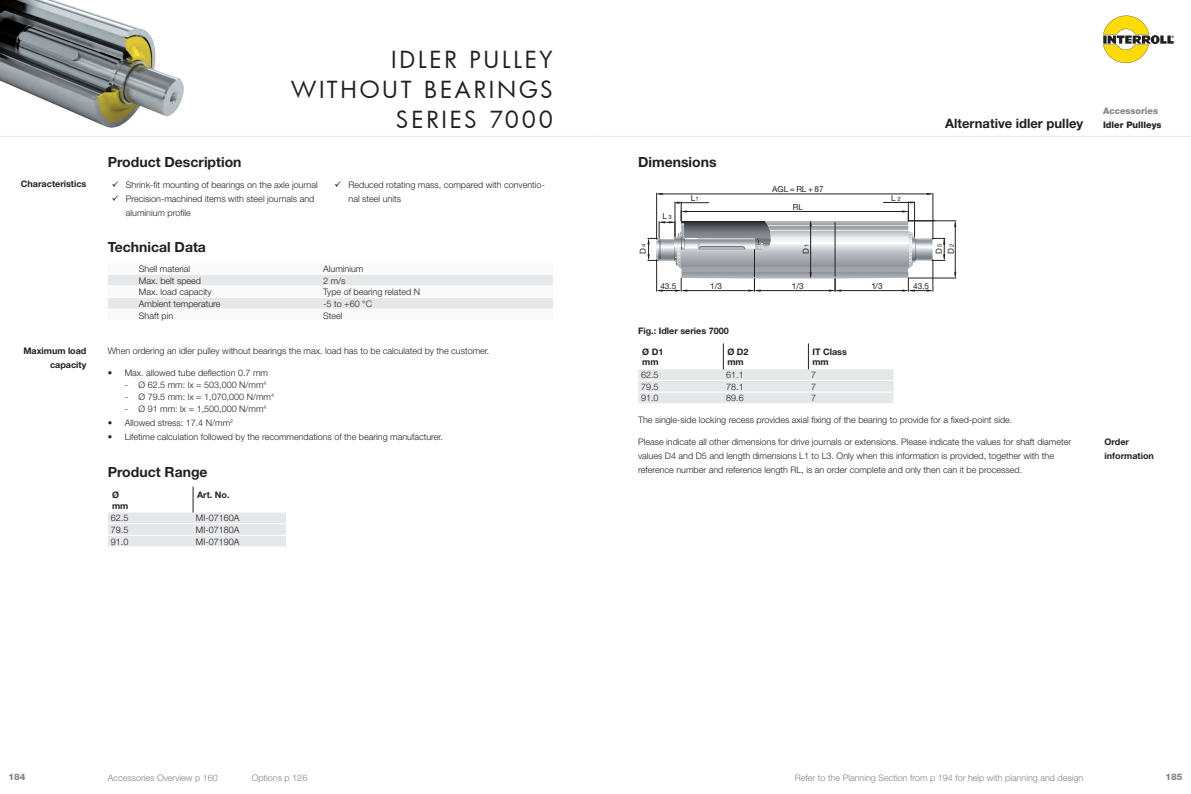
<style>
.page{position:relative;width:1191px;height:794px;background:#fff}
.page>*{position:absolute;margin:0;border:0;box-sizing:border-box;transform-origin:0 0}
.t1{font:23px/30px "Futura";letter-spacing:.12em;color:#231f20;text-align:right}
.t2{font:700 14px "Helvetica Neue";color:#231f20}
.t3{font:700 13px "Helvetica Neue";color:#231f20}
.t4{font:300 9px/14px "Helvetica Neue";color:#231f20}
.t5{font:700 9px/10.8px "Helvetica Neue";color:#231f20}
.t6{font:300 9px "Helvetica Neue";color:#808285}
.t7{font:800 9px "Helvetica Neue";color:#808285}
.t8{font:800 9px "Helvetica Neue";color:#231f20}
.t9{font:8.2px "Helvetica Neue";color:#231f20}
.s1{font-size:5.9px}
</style>
<div class="page">
<hr style="left:0;top:136px;width:595px;height:1px;background:#e6e7e9">
<hr style="left:595px;top:136px;width:596px;height:1px;background:#e6e7e9">
<svg style="left:1103px;top:16px;width:71px;height:47px"></svg>
<hr style="left:656px;top:193px;width:1px;height:46px;background:#231f20">
<hr style="left:932px;top:193px;width:1px;height:46px;background:#231f20">
<hr style="left:658px;top:194px;width:273px;height:1px;background:#231f20">
<svg style="left:656px;top:193px;width:6px;height:2px"></svg>
<svg style="left:926px;top:193px;width:7px;height:2px"></svg>
<hr style="left:908px;top:278px;width:48px;height:1px;background:#231f20">
<hr style="left:955px;top:223px;width:1px;height:53px;background:#231f20">
<svg style="left:647px;top:201px;width:298px;height:91px"></svg>
<hr style="left:908px;top:221px;width:48px;height:1px;background:#231f20">
<svg style="left:638px;top:343px;width:255px;height:60px"></svg>
<hr style="left:638px;top:380px;width:85px;height:1px;background:#fff">
<hr style="left:723px;top:380px;width:85px;height:1px;background:#fff">
<hr style="left:808px;top:380px;width:85px;height:1px;background:#fff">
<hr style="left:638px;top:391px;width:85px;height:1px;background:#fff">
<hr style="left:723px;top:391px;width:85px;height:1px;background:#fff">
<hr style="left:808px;top:391px;width:85px;height:1px;background:#fff">
<svg style="left:108px;top:275px;width:445px;height:34px"></svg>
<hr style="left:108px;top:285px;width:212px;height:1px;background:#fff">
<hr style="left:320px;top:285px;width:233px;height:1px;background:#fff">
<hr style="left:108px;top:297px;width:212px;height:1px;background:#fff">
<hr style="left:320px;top:297px;width:233px;height:1px;background:#fff">
<svg style="left:108px;top:487px;width:178px;height:59px"></svg>
<hr style="left:108px;top:523px;width:85px;height:1px;background:#fff">
<hr style="left:193px;top:523px;width:93px;height:1px;background:#fff">
<hr style="left:108px;top:535px;width:85px;height:1px;background:#fff">
<hr style="left:193px;top:535px;width:93px;height:1px;background:#fff">
<img style="left:0;top:0;width:183px;height:128px">
<p class="t5" style="left:21px;top:179px;width:67px">Characteristics</p>
<p class="t5" style="left:23px;top:343px;width:65px;line-height:14px;text-align:right">Maximum load capacity</p>
<h1 class="t1" style="left:291px;top:44px;width:263px">IDLER PULLEY<br>WI THOUT BEARI NGS<br>SERI ES 7000</h1>
<h2 class="t2" style="left:108px;top:153px;width:135px">Product Description</h2>
<p class="t4" style="left:126px;top:177px;width:193px">Shrink-fit mounting of bearings on the axle journal<br>Precision-machined items with steel journals and aluminium profile</p>
<p class="t4" style="left:348px;top:177px;width:198px">Reduced rotating mass, compared with conventio&shy;nal steel units</p>
<h2 class="t2" style="left:108px;top:239px;width:100px">Technical Data</h2>
<p class="t4" style="left:139px;top:261px;width:53px">Shell material</p>
<p class="t4" style="left:323px;top:261px;width:42px">Aluminium</p>
<p class="t4" style="left:139px;top:273px;width:64px">Max. belt speed</p>
<p class="t4" style="left:323px;top:273px;width:24px">2 m/s</p>
<p class="t4" style="left:139px;top:285px;width:74px">Max. load capacity</p>
<p class="t4" style="left:323px;top:285px;width:98px">Type of bearing related N</p>
<p class="t4" style="left:139px;top:296px;width:83px">Ambient temperature</p>
<p class="t4" style="left:323px;top:296px;width:50px">-5 to +60 °C</p>
<p class="t4" style="left:139px;top:308px;width:36px">Shaft pin</p>
<p class="t4" style="left:323px;top:308px;width:21px">Steel</p>
<p class="t4" style="left:108px;top:343px;width:383px">When ordering an idler pulley without bearings the max. load has to be calculated by the customer.</p>
<p class="t4" style="left:108px;top:366px;width:162px">• Max. allowed tube deflection 0.7 mm</p>
<p class="t4" style="left:125px;top:378px;width:143px">- Ø 62.5 mm: lx = 503,000 N/mm<sup>4</sup></p>
<p class="t4" style="left:125px;top:390px;width:151px">- Ø 79.5 mm: lx = 1,070,000 N/mm<sup>4</sup></p>
<p class="t4" style="left:125px;top:402px;width:143px">- Ø 91 mm: lx = 1,500,000 N/mm<sup>4</sup></p>
<p class="t4" style="left:108px;top:416px;width:127px">• Allowed stress: 17.4 N/mm<sup>2</sup></p>
<p class="t4" style="left:108px;top:430px;width:337px">• Lifetime calculation followed by the recommendations of the bearing manufacturer.</p>
<h2 class="t2" style="left:108px;top:463px;width:101px">Product Range</h2>
<p class="t5" style="left:112px;top:489px;width:18px">Ø mm</p>
<p class="t5" style="left:197px;top:489px;width:34px">Art. No.</p>
<p class="t4" style="left:111px;top:511px;width:19px">62.5</p>
<p class="t4" style="left:196px;top:511px;width:45px">MI-07160A</p>
<p class="t4" style="left:111px;top:522px;width:19px">79.5</p>
<p class="t4" style="left:196px;top:522px;width:45px">MI-07180A</p>
<p class="t4" style="left:111px;top:534px;width:19px">91.0</p>
<p class="t4" style="left:196px;top:534px;width:45px">MI-07190A</p>
<p class="t7" style="left:1103px;top:105px;width:57px">Accessories</p>
<h2 class="t2" style="left:638px;top:153px;width:80px">Dimensions</h2>
<p class="t9" style="left:772px;top:185px;width:53px">AGL = RL + 87</p>
<p class="t9" style="left:691px;top:193px;width:9px">L<span class="s1">1</span></p>
<p class="t9" style="left:891px;top:193px;width:11px">L <span class="s1">2</span></p>
<p class="t9" style="left:662px;top:211px;width:11px">L <span class="s1">3</span></p>
<p class="t9" style="left:792px;top:202px;width:12px">RL</p>
<h3 class="t3" style="left:945px;top:115px;width:139px">Alternative idler pulley</h3>
<p class="t8" style="left:1103px;top:119px;width:60px">Idler Pullleys</p>
<p class="t9" style="left:638px;top:254px;width:12px;rotate:-90deg">D <span class="s1">4</span></p>
<p class="t9" style="left:934px;top:254px;width:12px;rotate:-90deg">D <span class="s1">5</span></p>
<p class="t9" style="left:801px;top:254px;width:12px;rotate:-90deg">D <span class="s1">1</span></p>
<p class="t9" style="left:946px;top:254px;width:12px;rotate:-90deg">D <span class="s1">2</span></p>
<p class="t9" style="left:660px;top:281px;width:18px">43.5</p>
<p class="t9" style="left:710px;top:281px;width:13px">1/3</p>
<p class="t9" style="left:792px;top:281px;width:13px">1/3</p>
<p class="t9" style="left:871px;top:281px;width:13px">1/3</p>
<p class="t9" style="left:913px;top:281px;width:18px">43.5</p>
<p class="t5" style="left:638px;top:325px;width:92px">Fig.: Idler series 7000</p>
<p class="t5" style="left:642px;top:346px;width:23px">Ø D1 mm</p>
<p class="t5" style="left:727px;top:346px;width:23px">Ø D2 mm</p>
<p class="t5" style="left:812px;top:346px;width:36px">IT Class mm</p>
<p class="t4" style="left:641px;top:368px;width:19px">62.5</p>
<p class="t4" style="left:726px;top:368px;width:19px">61.1</p>
<p class="t4" style="left:811px;top:368px;width:7px">7</p>
<p class="t4" style="left:641px;top:379px;width:19px">79.5</p>
<p class="t4" style="left:726px;top:379px;width:19px">78.1</p>
<p class="t4" style="left:811px;top:379px;width:7px">7</p>
<p class="t4" style="left:641px;top:391px;width:19px">91.0</p>
<p class="t4" style="left:726px;top:391px;width:19px">89.6</p>
<p class="t4" style="left:811px;top:391px;width:7px">7</p>
<p class="t4" style="left:638px;top:412px;width:376px">The single-side locking recess provides axial fixing of the bearing to provide for a fixed-point side.</p>
<p class="t4" style="left:638px;top:435px;width:435px">Please indicate all other dimensions for drive journals or extensions. Please indicate the values for shaft diameter values D4 and D5 and length dimensions L1 to L3. Only when this information is provided, together with the reference number and reference length RL, is an order complete and only then can it be processed.</p>
<p class="t5" style="left:1104px;top:434px;width:51px;line-height:14px">Order information</p>
<p class="t7" style="left:9px;top:772px;width:19px">184</p>
<p class="t6" style="left:795px;top:772px;width:290px">Refer to the Planning Section from p 194 for help with planning and design</p>
<p class="t7" style="left:1165px;top:772px;width:19px">185</p>
<p class="t6" style="left:108px;top:772px;width:112px">Accessories Overview p 160</p>
<p class="t6" style="left:252px;top:772px;width:57px">Options p 126</p>
</div>
